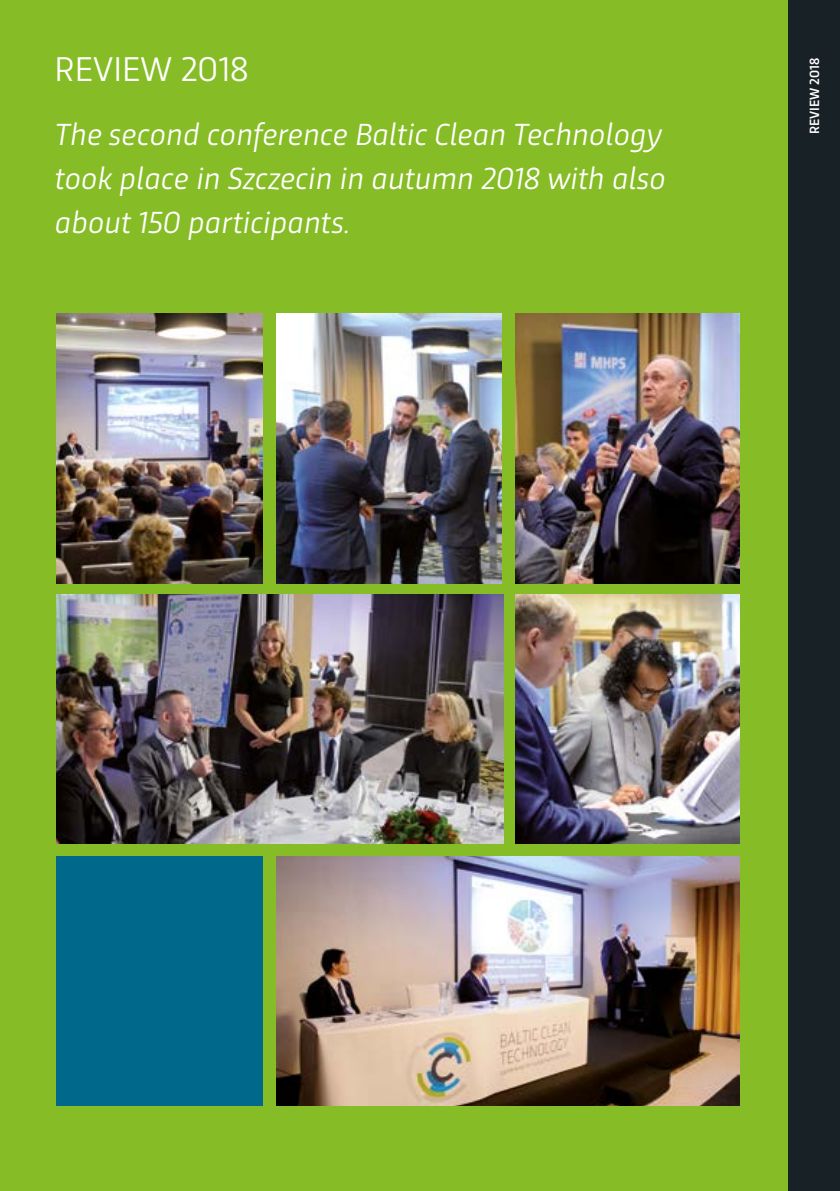
<style>
.page{position:relative;width:840px;height:1191px;background:#fff}
.page>*{position:absolute;margin:0;border:0;box-sizing:border-box;transform-origin:0 0}
.t1{font:36px "Trasandina";color:#fff}
.t2{font:italic 32px/44px "Trasandina";color:#fff;text-align:justify}
.t3{font:500 14px "Trasandina";color:#fff}
</style>
<div class="page">
<div style="left:0;top:0;width:839px;height:1191px;background:#86bc25"></div>
<div style="left:788px;top:0;width:51px;height:1191px;background:#182126"></div>
<img style="left:57px;top:594px;width:446px;height:250px">
<img style="left:515px;top:594px;width:224px;height:250px">
<div style="left:57px;top:856px;width:205px;height:249px;background:#00688b"></div>
<img style="left:277px;top:856px;width:462px;height:249px">
<img style="left:57px;top:313px;width:205px;height:270px">
<img style="left:277px;top:313px;width:224px;height:270px">
<img style="left:515px;top:313px;width:224px;height:270px">
<p class="t1" style="left:54px;top:42px;width:196px">REVIEW 2018</p>
<p class="t2" style="left:54px;top:109px;width:612px">The second conference Baltic Clean Technology took place in Szczecin in autumn 2018 with also about 150 participants.</p>
<p class="t3" style="left:803px;top:134px;width:78px;rotate:-90deg">REVIEW 2018</p>
</div>
